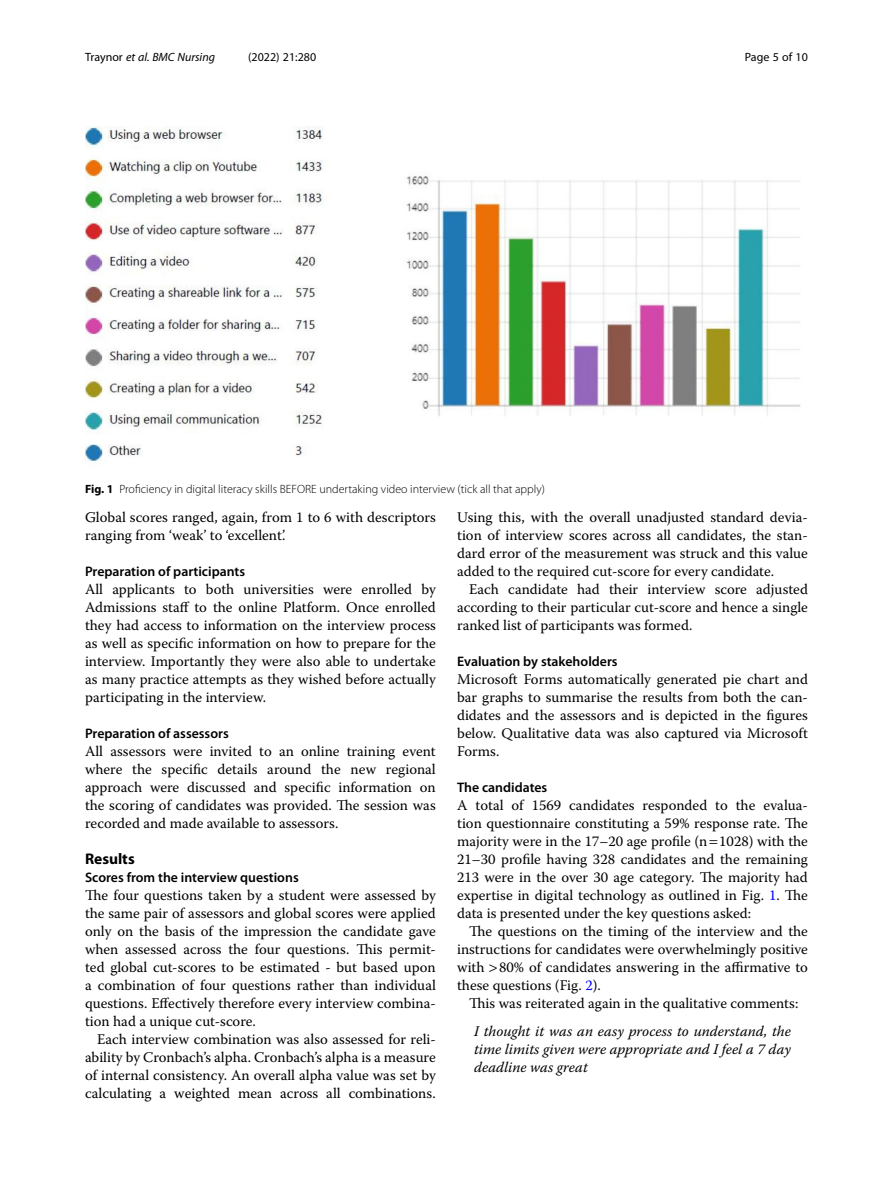
<style>
.page{position:relative;width:893px;height:1191px;background:#fff}
.page>*{position:absolute;margin:0;border:0;box-sizing:border-box;transform-origin:0 0}
.Head_1{font:700 15.45px "Myriad Pro";color:#000}
.Body_Text{font:14.7px/18px "Warnock Pro";color:#000;text-align:justify}
.Body_Text_Indent{font:14.7px/18px "Warnock Pro";color:#000;text-align:justify}
.Block_Quote{font:italic 14.7px/18px "Warnock Pro";color:#000;text-align:justify}
.Head_2{font:600 13.8px "Myriad Pro";color:#000}
.Head_2_After_1{font:600 13.8px "Myriad Pro";color:#000}
.Figure_Caption{font:300 12px "Myriad Pro";color:#000}
.t1{font:italic 12px "Myriad Pro";color:#000}
.t2{font:12px "Myriad Pro";color:#000}
.s1{font-style:normal}
.s2{font-weight:700}
.s3{color:#00f}
</style>
<div class="page">
<img style="left:85px;top:126px;width:716px;height:336px">
<p class="t1" style="left:85px;top:50px;width:132px"><span class="s1">Traynor</span> et al. BMC Nursing</p>
<p class="t2" style="left:248px;top:50px;width:70px">(2022) 21:280</p>
<p class="t2" style="left:745px;top:50px;width:65px">Page 5 of 10</p>
<p class="Figure_Caption" style="left:85px;top:482px;width:461px"><span class="s2">Fig. 1</span> Proficiency in digital literacy skills BEFORE undertaking video interview (tick all that apply)</p>
<p class="Body_Text" style="left:85px;top:508px;width:352px">Global scores ranged, again, from 1 to 6 with descriptors ranging from ‘weak’ to ‘excellent’.</p>
<p class="Head_2" style="left:85px;top:563px;width:162px">Preparation of participants</p>
<p class="Body_Text" style="left:85px;top:580px;width:352px">All applicants to both universities were enrolled by Admissions staff to the online Platform. Once enrolled they had access to information on the interview process as well as specific information on how to prepare for the interview. Importantly they were also able to undertake as many practice attempts as they wished before actually participating in the interview.</p>
<p class="Head_2" style="left:85px;top:725px;width:145px">Preparation of assessors</p>
<p class="Body_Text" style="left:85px;top:742px;width:352px">All assessors were invited to an online training event where the specific details around the new regional approach were discussed and specific information on the scoring of candidates was provided. The session was recorded and made available to assessors.</p>
<p class="Head_1" style="left:85px;top:849px;width:51px">Results</p>
<p class="Head_2_After_1" style="left:85px;top:869px;width:215px">Scores from the interview questions</p>
<p class="Body_Text" style="left:85px;top:886px;width:352px">The four questions taken by a student were assessed by the same pair of assessors and global scores were applied only on the basis of the impression the candidate gave when assessed across the four questions. This permit&shy;ted global cut-scores to be estimated - but based upon a combination of four questions rather than individual questions. Effectively therefore every interview combina&shy;tion had a unique cut-score.</p>
<p class="Body_Text_Indent" style="left:85px;top:1030px;width:352px;text-indent:12px">Each interview combination was also assessed for reli&shy;ability by Cronbach’s alpha. Cronbach’s alpha is a measure of internal consistency. An overall alpha value was set by calculating a weighted mean across all combinations.</p>
<p class="Body_Text_Indent" style="left:457px;top:508px;width:352px">Using this, with the overall unadjusted standard devia&shy;tion of interview scores across all candidates, the stan&shy;dard error of the measurement was struck and this value added to the required cut-score for every candidate.</p>
<p class="Body_Text_Indent" style="left:457px;top:580px;width:352px;text-indent:12px">Each candidate had their interview score adjusted according to their particular cut-score and hence a single ranked list of participants was formed.</p>
<p class="Head_2" style="left:457px;top:653px;width:162px">Evaluation by stakeholders</p>
<p class="Body_Text" style="left:457px;top:670px;width:352px">Microsoft Forms automatically generated pie chart and bar graphs to summarise the results from both the can&shy;didates and the assessors and is depicted in the figures below. Qualitative data was also captured via Microsoft Forms.</p>
<p class="Head_2" style="left:457px;top:779px;width:92px">The candidates</p>
<p class="Body_Text" style="left:457px;top:796px;width:352px">A total of 1569 candidates responded to the evalua&shy;tion questionnaire constituting a 59% response rate. The majority were in the 17–20 age profile (n 1028) with the 21–30 profile having 328 candidates and the remaining 213 were in the over 30 age category. The majority had expertise in digital technology as outlined in Fig. <span class="s3">1</span>. The data is presented under the key questions asked:</p>
<p class="Body_Text_Indent" style="left:457px;top:922px;width:352px;text-indent:12px">The questions on the timing of the interview and the instructions for candidates were overwhelmingly positive with 80% of candidates answering in the affirmative to these questions (Fig. <span class="s3">2</span>).</p>
<p class="Body_Text_Indent" style="left:469px;top:994px;width:331px">This was reiterated again in the qualitative comments:</p>
<p class="Block_Quote" style="left:474px;top:1021px;width:318px">I thought it was an easy process to understand, the time limits given were appropriate and I feel a 7 day deadline was great</p>
</div>
